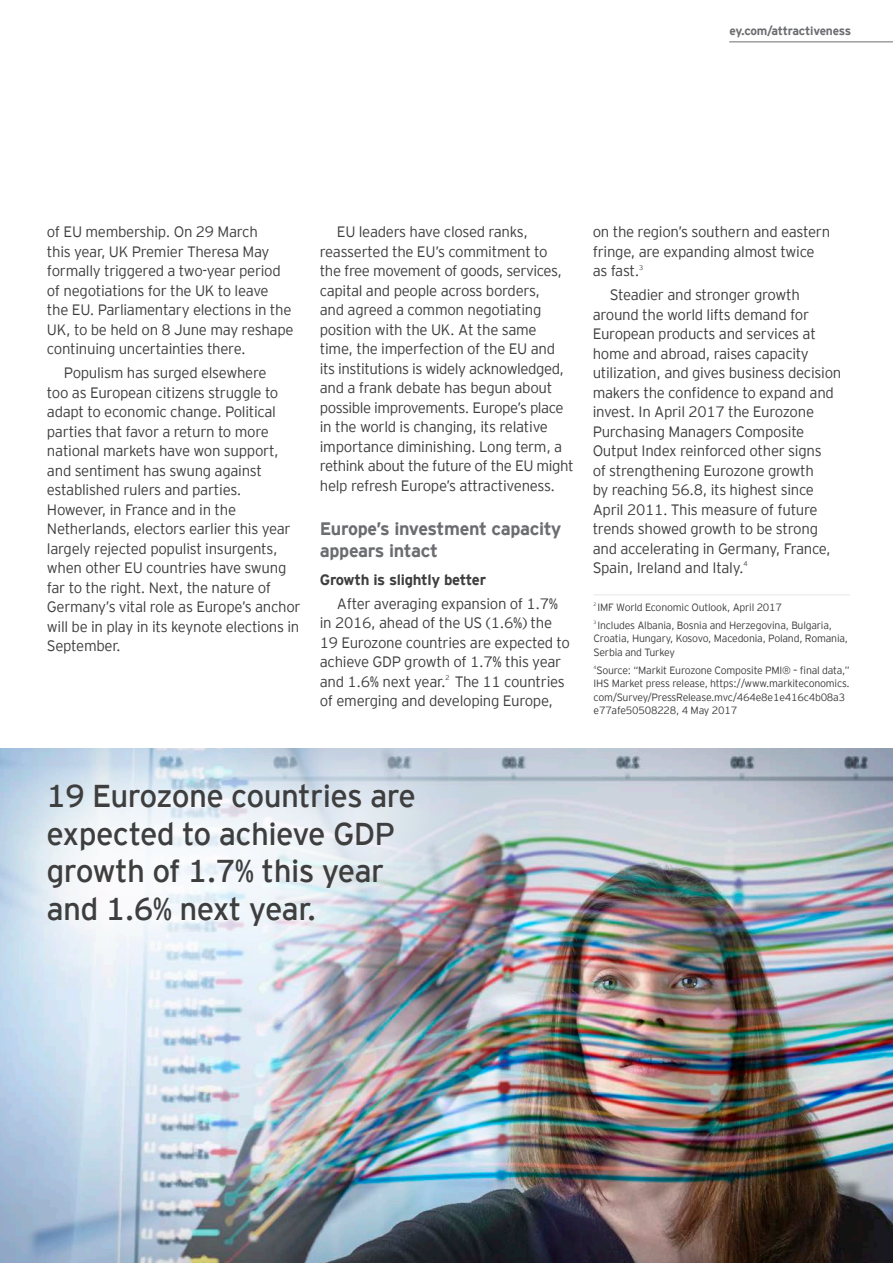
<style>
.page{position:relative;width:893px;height:1263px;background:#fff}
.page>*{position:absolute;margin:0;border:0;box-sizing:border-box;transform-origin:0 0}
.Heading_1st_level_Bl{font:31.5px/37.5px "EY Interstate";letter-spacing:-.02em;color:#3e3e3f}
.Heading_1st_level_Bl-2{font:700 18px/22.5px "EY Interstate";letter-spacing:-.02em;color:#6c6d70}
.Body_Text_Black_Inde{font:300 15px/19.5px "EY Interstate";letter-spacing:-.02em;color:#3e3e3f}
.Body_Text_Black_NO_i{font:700 15px "EY Interstate";letter-spacing:-.02em;color:#3e3e3f}
.t1{font:700 12px "EY Interstate";letter-spacing:-.02em;color:#6c6d70}
.Body_Text_Black_NO_i-2{font:300 10.5px/13.5px "EY Interstate";letter-spacing:-.02em;color:#3e3e3f}
.Body_Text_Black_Inde-2{font:300 6.75px "EY Interstate";color:#3e3e3f}
</style>
<div class="page">
<hr style="left:729px;top:41px;width:164px;height:1px;background:#6c6d70">
<img style="left:0;top:748px;width:893px;height:515px">
<div style="left:0;top:702px;width:493px;height:303px;background:#fff;opacity:.75"></div>
<hr style="left:594px;top:595px;width:256px;height:1px;background:#e6e7e9">
<p class="t1" style="left:729px;top:22px;width:123px">ey.com/attractiveness</p>
<p class="Body_Text_Black_Inde" style="left:47px;top:221px;width:248px">of EU membership. On 29 March<br>this year, UK Premier Theresa May formally triggered a two-year period of negotiations for the UK to leave the EU. Parliamentary elections in the UK, to be held on 8 June may reshape continuing uncertainties there.</p>
<p class="Body_Text_Black_Inde" style="left:47px;top:362px;width:255px;text-indent:17px">Populism has surged elsewhere<br>too as European citizens struggle to adapt to economic change. Political parties that favor a return to more national markets have won support, and sentiment has swung against established rulers and parties.<br>However, in France and in the Netherlands, electors earlier this year largely rejected populist insurgents, when other EU countries have swung far to the right. Next, the nature of Germany’s vital role as Europe’s anchor will be in play in its keynote elections in September.</p>
<p class="Body_Text_Black_Inde" style="left:320px;top:221px;width:255px;text-indent:17px">EU leaders have closed ranks, reasserted the EU’s commitment to<br>the free movement of goods, services, capital and people across borders,<br>and agreed a common negotiating position with the UK. At the same time, the imperfection of the EU and its institutions is widely acknowledged, and a frank debate has begun about possible improvements. Europe’s place in the world is changing, its relative importance diminishing. Long term, a rethink about the future of the EU might help refresh Europe’s attractiveness.</p>
<p class="Heading_1st_level_Bl-2" style="left:320px;top:516px;width:243px">Europe’s investment capacity appears intact</p>
<p class="Body_Text_Black_NO_i" style="left:320px;top:569px;width:168px">Growth is slightly better</p>
<p class="Body_Text_Black_Inde" style="left:320px;top:593px;width:252px;text-indent:17px">After averaging expansion of 1.7% in 2016, ahead of the US (1.6%) the<br>19 Eurozone countries are expected to achieve GDP growth of 1.7% this year and 1.6% next year.</p>
<p class="Body_Text_Black_Inde-2" style="left:445px;top:673px;width:6px">2</p>
<p class="Body_Text_Black_Inde" style="left:320px;top:671px;width:246px;text-indent:135px">The 11 countries of emerging and developing Europe,</p>
<p class="Body_Text_Black_Inde" style="left:593px;top:221px;width:239px">on the region’s southern and eastern fringe, are expanding almost twice as fast.</p>
<p class="Body_Text_Black_Inde-2" style="left:639px;top:262px;width:6px">3</p>
<p class="Body_Text_Black_Inde" style="left:593px;top:284px;width:250px;text-indent:17px">Steadier and stronger growth around the world lifts demand for European products and services at home and abroad, raises capacity utilization, and gives business decision makers the confidence to expand and invest. In April 2017 the Eurozone Purchasing Managers Composite Output Index reinforced other signs<br>of strengthening Eurozone growth<br>by reaching 56.8, its highest since April 2011. This measure of future trends showed growth to be strong and accelerating in Germany, France, Spain, Ireland and Italy.</p>
<p class="Body_Text_Black_Inde-2" style="left:743px;top:559px;width:6px">4</p>
<p class="Body_Text_Black_NO_i-2" style="left:594px;top:600px;width:190px"><sup>2</sup> IMF World Economic Outlook, April 2017</p>
<p class="Body_Text_Black_NO_i-2" style="left:594px;top:618px;width:256px"><sup>3</sup> Includes Albania, Bosnia and Herzegovina, Bulgaria,<br>Croatia, Hungary, Kosovo, Macedonia, Poland, Romania,<br>Serbia and Turkey</p>
<p class="Body_Text_Black_NO_i-2" style="left:594px;top:662px;width:258px"><sup>4</sup>Source: “Markit Eurozone Composite PMI® – final data,” IHS Market press release, https://www.markiteconomics. com/Survey/PressRelease.mvc/464e8e1e416c4b08a3 e77afe50508228, 4 May 2017</p>
<p class="Heading_1st_level_Bl" style="left:47px;top:775px;width:371px">19 Eurozone countries are expected to achieve GDP growth of 1.7% this year and 1.6% next year.</p>
</div>
